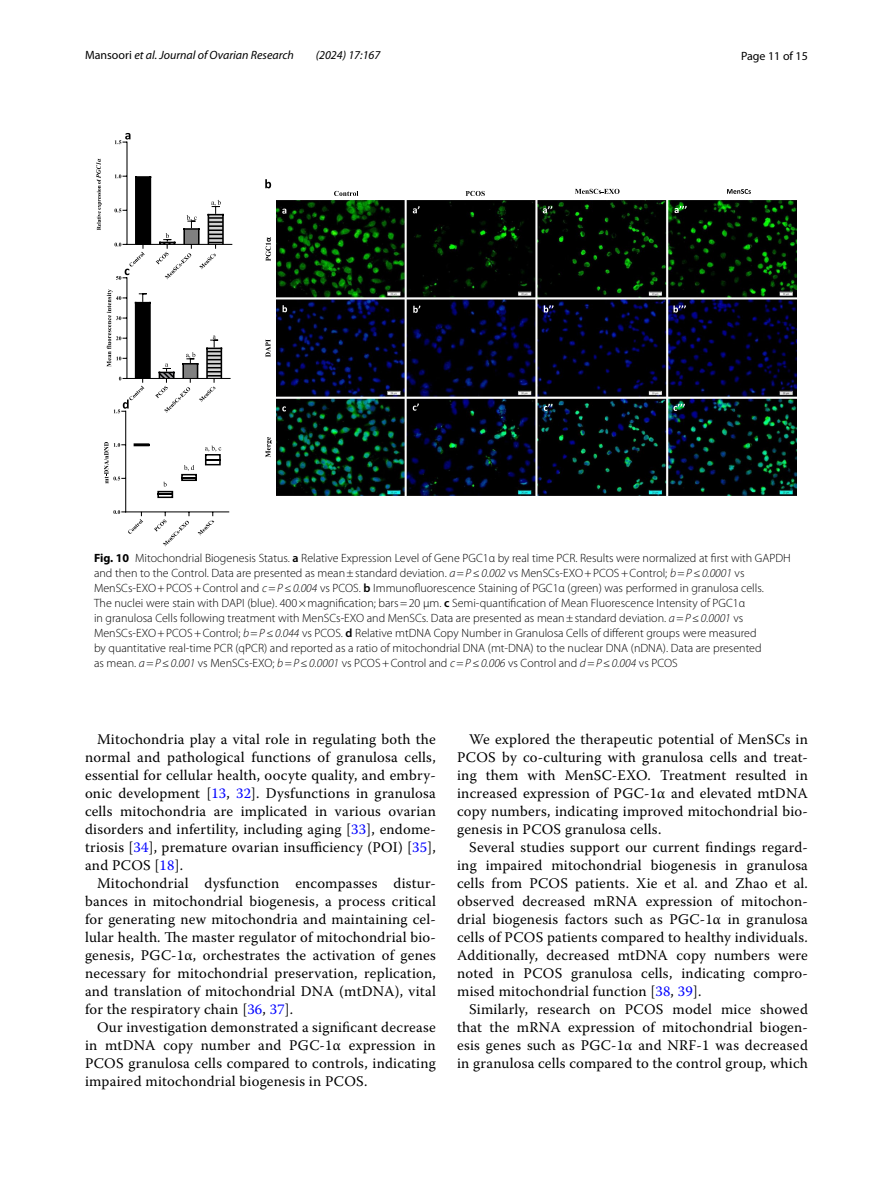
<style>
.page{position:relative;width:893px;height:1187px;background:#fff}
.page>*{position:absolute;margin:0;border:0;box-sizing:border-box;transform-origin:0 0}
.t1{font:14.7px/18px "Warnock Pro";letter-spacing:.015em;color:#000;text-align:justify}
.t2{font:300 12px/15px "Myriad Pro";color:#000}
.t3{font:italic 12px "Myriad Pro";color:#000}
.t4{font:12px "Myriad Pro";color:#000}
.s1{font-style:normal}
.s2{font-weight:700}
.s3{font-weight:600}
.s4{font-style:italic}
.s5{color:#00f}
</style>
<div class="page">
<img style="left:276px;top:201px;width:521px;height:294px">
<svg style="left:266px;top:237px;width:5px;height:24px"></svg>
<svg style="left:265px;top:339px;width:5px;height:18px"></svg>
<svg style="left:266px;top:437px;width:6px;height:20px"></svg>
<svg style="left:334px;top:191px;width:24px;height:5px"></svg>
<svg style="left:466px;top:191px;width:19px;height:5px"></svg>
<svg style="left:575px;top:189px;width:45px;height:5px"></svg>
<svg style="left:727px;top:189px;width:24px;height:5px"></svg>
<svg style="left:265px;top:179px;width:6px;height:9px"></svg>
<svg style="left:282px;top:208px;width:4px;height:6px"></svg>
<svg style="left:413px;top:206px;width:7px;height:7px"></svg>
<svg style="left:543px;top:206px;width:9px;height:7px"></svg>
<svg style="left:674px;top:206px;width:13px;height:7px"></svg>
<svg style="left:283px;top:305px;width:4px;height:7px"></svg>
<svg style="left:413px;top:305px;width:7px;height:8px"></svg>
<svg style="left:544px;top:305px;width:9px;height:7px"></svg>
<svg style="left:673px;top:305px;width:13px;height:7px"></svg>
<svg style="left:413px;top:403px;width:6px;height:7px"></svg>
<svg style="left:673px;top:404px;width:12px;height:7px"></svg>
<svg style="left:544px;top:404px;width:8px;height:7px"></svg>
<svg style="left:282px;top:406px;width:4px;height:5px"></svg>
<hr style="left:126px;top:244px;width:106px;height:1px;background:#000">
<hr style="left:126px;top:141px;width:2px;height:104px;background:#000">
<svg style="left:96px;top:159px;width:6px;height:71px"></svg>
<svg style="left:115px;top:133px;width:15px;height:11px"></svg>
<hr style="left:126px;top:378px;width:105px;height:1px;background:#000">
<hr style="left:126px;top:277px;width:1px;height:102px;background:#000">
<svg style="left:114px;top:174px;width:110px;height:106px"></svg>
<hr style="left:125px;top:511px;width:104px;height:1px;background:#000">
<svg style="left:154px;top:512px;width:35px;height:34px"></svg>
<svg style="left:197px;top:512px;width:17px;height:23px"></svg>
<hr style="left:125px;top:410px;width:1px;height:102px;background:#000">
<svg style="left:113px;top:510px;width:30px;height:23px"></svg>
<svg style="left:107px;top:289px;width:115px;height:124px"></svg>
<svg style="left:134px;top:443px;width:15px;height:3px"></svg>
<svg style="left:104px;top:442px;width:22px;height:41px"></svg>
<svg style="left:205px;top:445px;width:16px;height:20px"></svg>
<svg style="left:181px;top:465px;width:16px;height:16px"></svg>
<svg style="left:157px;top:481px;width:16px;height:17px"></svg>
<p class="t3" style="left:85px;top:48px;width:210px"><span class="s1">Mansoori</span> et al. Journal of Ovarian Research</p>
<p class="t3" style="left:316px;top:48px;width:66px">(2024) 17:167</p>
<p class="t4" style="left:741px;top:48px;width:68px">Page 11 of 15</p>
<p class="t2" style="left:94px;top:550px;width:698px"><span class="s2">Fig. 10</span> Mitochondrial Biogenesis Status. <span class="s3">a</span> Relative Expression Level of Gene PGC1α by real time PCR. Results were normalized at first with GAPDH and then to the Control. Data are presented as mean±standard deviation. <span class="s4">a</span>=<span class="s4">P</span>≤<span class="s4">0.002</span> vs MenSCs-EXO+PCOS+Control; <span class="s4">b</span>=<span class="s4">P</span>≤<span class="s4">0.0001</span> vs MenSCs-EXO+PCOS+Control and <span class="s4">c</span>=<span class="s4">P</span>≤<span class="s4">0.004</span> vs PCOS. <span class="s3">b</span> Immunofluorescence Staining of PGC1α (green) was performed in granulosa cells.<br>The nuclei were stain with DAPI (blue). 400×magnification; bars=20 μm. <span class="s3">c</span> Semi-quantification of Mean Fluorescence Intensity of PGC1α<br>in granulosa Cells following treatment with MenSCs-EXO and MenSCs. Data are presented as mean±standard deviation. <span class="s4">a</span>=<span class="s4">P</span>≤<span class="s4">0.0001</span> vs MenSCs-EXO+PCOS+Control; <span class="s4">b</span>=<span class="s4">P</span>≤<span class="s4">0.044</span> vs PCOS. <span class="s3">d</span> Relative mtDNA Copy Number in Granulosa Cells of different groups were measured<br>by quantitative real-time PCR (qPCR) and reported as a ratio of mitochondrial DNA (mt-DNA) to the nuclear DNA (nDNA). Data are presented<br>as mean. <span class="s4">a</span>=<span class="s4">P</span>≤<span class="s4">0.001</span> vs MenSCs-EXO; <span class="s4">b</span>=<span class="s4">P</span>≤<span class="s4">0.0001</span> vs PCOS+Control and <span class="s4">c</span>=<span class="s4">P</span>≤<span class="s4">0.006</span> vs Control and <span class="s4">d</span>=<span class="s4">P</span>≤<span class="s4">0.004</span> vs PCOS</p>
<p class="t1" style="left:85px;top:730px;width:352px;text-indent:12px">Mitochondria play a vital role in regulating both the normal and pathological functions of granulosa cells, essential for cellular health, oocyte quality, and embry&shy;onic development [<span class="s5">13</span>, <span class="s5">32</span>]. Dysfunctions in granulosa cells mitochondria are implicated in various ovarian disorders and infertility, including aging [<span class="s5">33</span>], endome&shy;triosis [<span class="s5">34</span>], premature ovarian insufficiency (POI) [<span class="s5">35</span>], and PCOS [<span class="s5">18</span>].</p>
<p class="t1" style="left:85px;top:874px;width:352px;text-indent:12px">Mitochondrial dysfunction encompasses distur&shy;bances in mitochondrial biogenesis, a process critical for generating new mitochondria and maintaining cel&shy;lular health. The master regulator of mitochondrial bio&shy;genesis, PGC-1α, orchestrates the activation of genes necessary for mitochondrial preservation, replication, and translation of mitochondrial DNA (mtDNA), vital for the respiratory chain [<span class="s5">36</span>, <span class="s5">37</span>].</p>
<p class="t1" style="left:85px;top:1018px;width:352px;text-indent:12px">Our investigation demonstrated a significant decrease in mtDNA copy number and PGC-1α expression in PCOS granulosa cells compared to controls, indicating impaired mitochondrial biogenesis in PCOS.</p>
<p class="t1" style="left:457px;top:730px;width:352px;text-indent:12px">We explored the therapeutic potential of MenSCs in PCOS by co-culturing with granulosa cells and treat&shy;ing them with MenSC-EXO. Treatment resulted in increased expression of PGC-1α and elevated mtDNA copy numbers, indicating improved mitochondrial bio&shy;genesis in PCOS granulosa cells.</p>
<p class="t1" style="left:457px;top:838px;width:352px;text-indent:12px">Several studies support our current findings regard&shy;ing impaired mitochondrial biogenesis in granulosa cells from PCOS patients. Xie et al. and Zhao et al. observed decreased mRNA expression of mitochon&shy;drial biogenesis factors such as PGC-1α in granulosa cells of PCOS patients compared to healthy individuals.<br>Additionally, decreased mtDNA copy numbers were noted in PCOS granulosa cells, indicating compro&shy;mised mitochondrial function [<span class="s5">38</span>, <span class="s5">39</span>].</p>
<p class="t1" style="left:457px;top:1000px;width:352px;text-indent:12px">Similarly, research on PCOS model mice showed that the mRNA expression of mitochondrial biogen&shy;esis genes such as PGC-1α and NRF-1 was decreased in granulosa cells compared to the control group, which</p>
</div>
